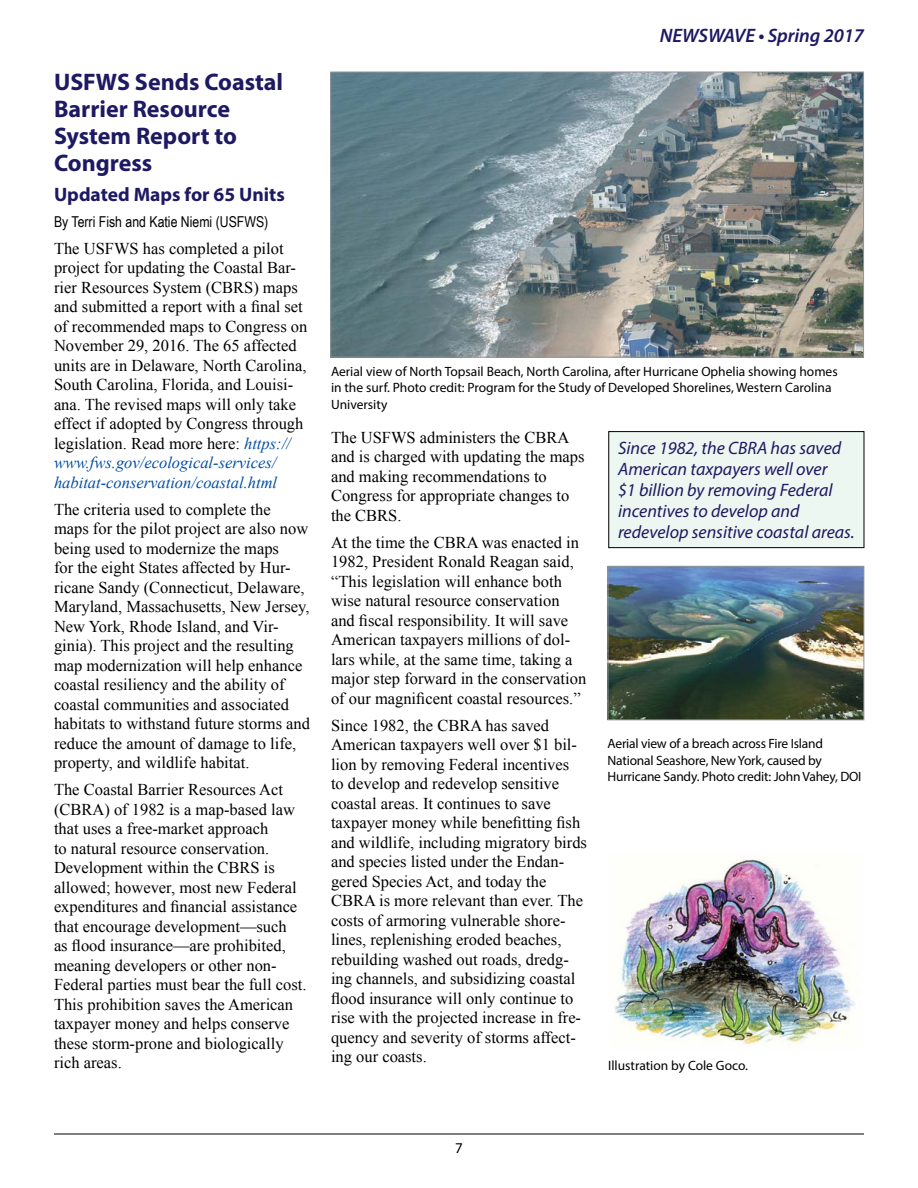
<style>
.page{position:relative;width:918px;height:1188px;background:#fff}
.page>*{position:absolute;margin:0;border:0;box-sizing:border-box;transform-origin:0 0}
.Heading_1{font:700 24px/27px "Myriad Pro";color:#1d1962}
.Heading_2{font:700 19.5px "Myriad Pro";color:#1d1962}
.t1{font:italic 600 19.5px "Myriad Pro";letter-spacing:-.005em;color:#1d1962}
.Quotation{font:italic 18px/21px "Myriad Pro";color:#1d1962}
.Body_Text{font:16.5px/19.5px "Times New Roman";color:#000}
.Authors{font:15px "Arial Narrow";color:#000}
.t2{font:15px "Myriad Pro";color:#000}
.FigureCaption{font:13.5px/16.5px "Myriad Pro";color:#000}
.s1{font-style:italic;color:#034ea2}
</style>
<div class="page">
<hr style="left:54px;top:1134px;width:810px;height:1px;background:#000">
<img style="left:332px;top:74px;width:530px;height:281px">
<div style="left:330px;top:72px;width:534px;height:285px;border:1px solid #939598"></div>
<div style="left:609px;top:432px;width:255px;height:116px;background:#edf7f1"></div>
<div style="left:608px;top:431px;width:256px;height:117px;border:1px solid #000"></div>
<img style="left:610px;top:568px;width:252px;height:150px">
<div style="left:608px;top:566px;width:256px;height:154px;border:1px solid #939598"></div>
<img style="left:615px;top:859px;width:240px;height:186px">
<p class="Heading_1" style="left:54px;top:68px;width:231px">USFWS Sends Coastal<br>Barrier Resource<br>System Report to<br>Congress</p>
<p class="Heading_2" style="left:54px;top:182px;width:232px">Updated Maps for 65 Units</p>
<p class="Authors" style="left:54px;top:210px;width:216px">By Terri Fish and Katie Niemi (USFWS)</p>
<p class="Body_Text" style="left:54px;top:238px;width:255px">The USFWS has completed a pilot project for updating the Coastal Bar&shy;rier Resources System (CBRS) maps and submitted a report with a final set of recommended maps to Congress on November 29, 2016. The 65 affected units are in Delaware, North Carolina, South Carolina, Florida, and Louisi&shy;ana. The revised maps will only take effect if adopted by Congress through legislation. Read more here: <span class="s1">https:// www.fws.gov/ecological-services/ habitat-conservation/coastal.html</span></p>
<p class="Body_Text" style="left:54px;top:499px;width:258px">The criteria used to complete the<br>maps for the pilot project are also now being used to modernize the maps<br>for the eight States affected by Hur&shy;ricane Sandy (Connecticut, Delaware, Maryland, Massachusetts, New Jersey, New York, Rhode Island, and Vir&shy;ginia). This project and the resulting map modernization will help enhance coastal resiliency and the ability of coastal communities and associated habitats to withstand future storms and reduce the amount of damage to life, property, and wildlife habitat.</p>
<p class="Body_Text" style="left:54px;top:779px;width:254px">The Coastal Barrier Resources Act (CBRA) of 1982 is a map-based law that uses a free-market approach<br>to natural resource conservation.<br>Development within the CBRS is allowed; however, most new Federal expenditures and financial assistance that encourage development—such<br>as flood insurance—are prohibited, meaning developers or other non-Federal parties must bear the full cost.<br>This prohibition saves the American taxpayer money and helps conserve these storm-prone and biologically rich areas.</p>
<p class="t1" style="left:660px;top:23px;width:206px">NEWSWAVE • Spring 2017</p>
<p class="FigureCaption" style="left:331px;top:363px;width:508px">Aerial view of North Topsail Beach, North Carolina, after Hurricane Ophelia showing homes in the surf. Photo credit: Program for the Study of Developed Shorelines, Western Carolina<br>University</p>
<p class="Quotation" style="left:618px;top:438px;width:238px">Since 1982, the CBRA has saved<br>American taxpayers well over<br>$1 billion by removing Federal incentives to develop and redevelop sensitive coastal areas.</p>
<p class="Body_Text" style="left:331px;top:427px;width:255px">The USFWS administers the CBRA and is charged with updating the maps and making recommendations to<br>Congress for appropriate changes to the CBRS.</p>
<p class="Body_Text" style="left:331px;top:532px;width:257px">At the time the CBRA was enacted in 1982, President Ronald Reagan said, “This legislation will enhance both wise natural resource conservation and fiscal responsibility. It will save American taxpayers millions of dol&shy;lars while, at the same time, taking a major step forward in the conservation of our magnificent coastal resources.”</p>
<p class="Body_Text" style="left:331px;top:715px;width:258px">Since 1982, the CBRA has saved American taxpayers well over $1 bil&shy;lion by removing Federal incentives<br>to develop and redevelop sensitive coastal areas. It continues to save taxpayer money while benefitting fish and wildlife, including migratory birds and species listed under the Endan&shy;gered Species Act, and today the CBRA is more relevant than ever. The costs of armoring vulnerable shore&shy;lines, replenishing eroded beaches, rebuilding washed out roads, dredg&shy;ing channels, and subsidizing coastal flood insurance will only continue to rise with the projected increase in fre&shy;quency and severity of storms affect&shy;ing our coasts.</p>
<p class="FigureCaption" style="left:608px;top:735px;width:255px">Aerial view of a breach across Fire Island<br>National Seashore, New York, caused by<br>Hurricane Sandy. Photo credit: John Vahey, DOI</p>
<p class="FigureCaption" style="left:608px;top:1057px;width:141px">Illustration by Cole Goco.</p>
<p class="t2" style="left:455px;top:1139px;width:9px">7</p>
</div>
